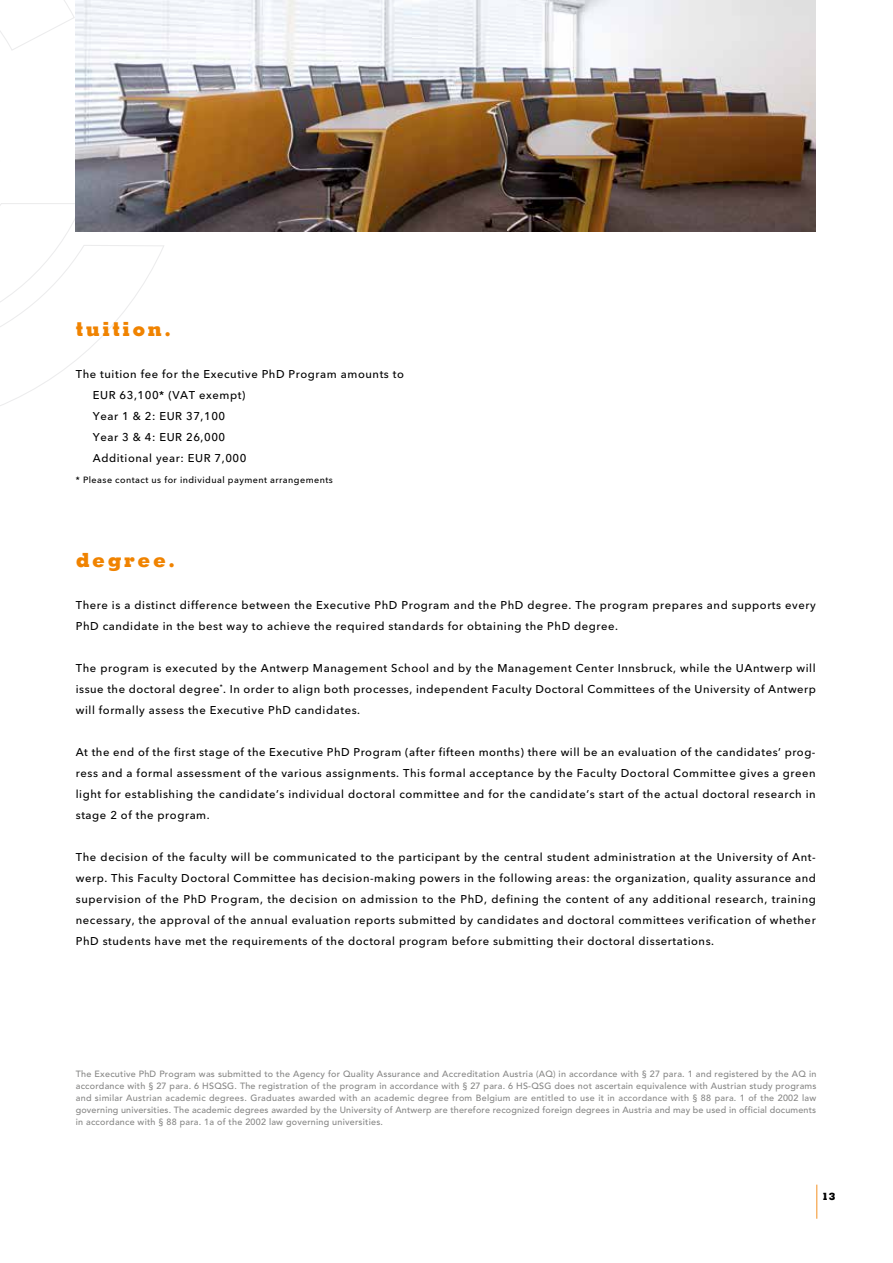
<style>
.page{position:relative;width:893px;height:1263px;background:#fff}
.page>*{position:absolute;margin:0;border:0;box-sizing:border-box;transform-origin:0 0}
.t1{font:800 19.5px "Memphis";letter-spacing:.125em;color:#f08300}
.t2{font:500 11.25px/21px "Avenir Next LT Pro";letter-spacing:.05em;color:#000;text-align:justify}
.t3{font:800 10.2px "Memphis";color:#000}
.t4{font:500 9px/12px "Avenir";letter-spacing:.025em;color:#878786;text-align:justify}
.t5{font:500 9px "Avenir Next LT Pro";letter-spacing:.05em;color:#000}
</style>
<div class="page">
<hr style="left:816px;top:1184px;width:1px;height:35px;background:#f39023">
<svg style="left:0;top:0;width:165px;height:406px"></svg>
<img style="left:76px;top:0;width:740px;height:231px">
<h1 class="t1" style="left:76px;top:316px;width:97px">tuition.</h1>
<p class="t2" style="left:93px;top:364px;width:313px;text-align:left;text-indent:-17px">The tuition fee for the Executive PhD Program amounts to<br>EUR 63,100* (VAT exempt)<br>Year 1 &amp; 2: EUR 37,100<br>Year 3 &amp; 4: EUR 26,000<br>Additional year: EUR 7,000</p>
<p class="t5" style="left:76px;top:474px;width:259px">* Please contact us for individual payment arrangements</p>
<h1 class="t1" style="left:76px;top:547px;width:101px">degree.</h1>
<p class="t2" style="left:76px;top:595px;width:741px">There is a distinct difference between the Executive PhD Program and the PhD degree. The program prepares and supports every<br>PhD candidate in the best way to achieve the required standards for obtaining the PhD degree.</p>
<p class="t2" style="left:76px;top:658px;width:742px">The program is executed by the Antwerp Management School and by the Management Center Innsbruck, while the UAntwerp will issue the doctoral degree<sup>*</sup>. In order to align both processes, independent Faculty Doctoral Committees of the University of Antwerp will formally assess the Executive PhD candidates.</p>
<p class="t2" style="left:76px;top:742px;width:741px">At the end of the first stage of the Executive PhD Program (after fifteen months) there will be an evaluation of the candidates’ prog&shy;ress and a formal assessment of the various assignments. This formal acceptance by the Faculty Doctoral Committee gives a green light for establishing the candidate’s individual doctoral committee and for the candidate’s start of the actual doctoral research in stage 2 of the program.</p>
<p class="t2" style="left:76px;top:847px;width:742px">The decision of the faculty will be communicated to the participant by the central student administration at the University of Ant&shy;werp. This Faculty Doctoral Committee has decision-making powers in the following areas: the organization, quality assurance and supervision of the PhD Program, the decision on admission to the PhD, defining the content of any additional research, training necessary, the approval of the annual evaluation reports submitted by candidates and doctoral committees verification of whether PhD students have met the requirements of the doctoral program before submitting their doctoral dissertations.</p>
<p class="t4" style="left:76px;top:1068px;width:742px">The Executive PhD Program was submitted to the Agency for Quality Assurance and Accreditation Austria (AQ) in accordance with § 27 para. 1 and registered by the AQ in accordance with § 27 para. 6 HSQSG. The registration of the program in accordance with § 27 para. 6 HS-QSG does not ascertain equivalence with Austrian study programs and similar Austrian academic degrees. Graduates awarded with an academic degree from Belgium are entitled to use it in accordance with § 88 para. 1 of the 2002 law governing universities. The academic degrees awarded by the University of Antwerp are therefore recognized foreign degrees in Austria and may be used in official documents in accordance with § 88 para. 1a of the 2002 law governing universities.</p>
<p class="t3" style="left:822px;top:1190px;width:15px">13</p>
</div>
